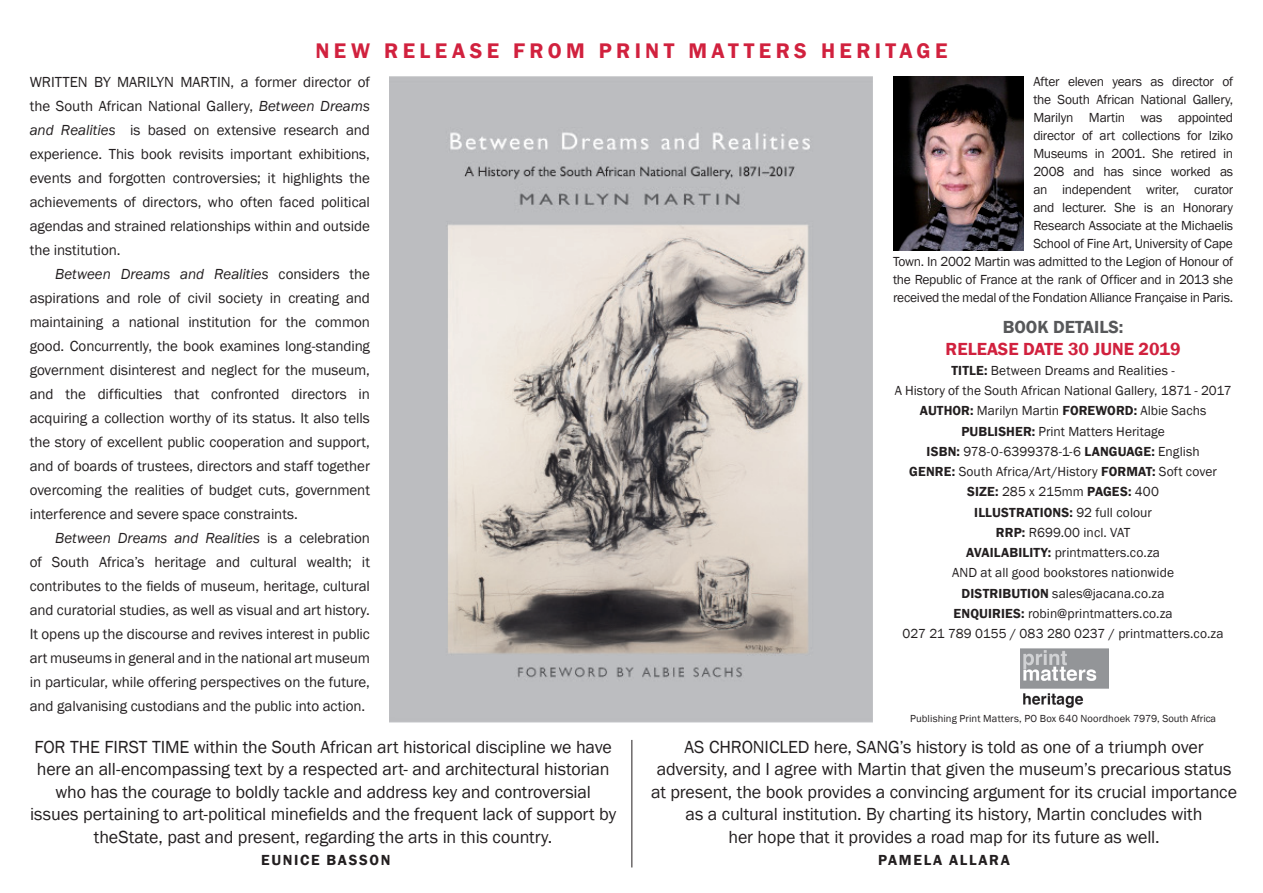
<style>
.page{position:relative;width:1263px;height:893px;background:#fff}
.page>*{position:absolute;margin:0;border:0;box-sizing:border-box;transform-origin:0 0}
.t1{font:600 21.75px "Franklin Gothic";letter-spacing:.2em;color:#d1213e}
.t2{font:18px/22.5px "Franklin Gothic";letter-spacing:-.01em;color:#231f20;text-align:center}
.t3{font:600 18px "Franklin Gothic";color:#d1213e}
.t4{font:600 18px "Franklin Gothic";color:#57585a}
.t5{font:15px/24px "Franklin Gothic";letter-spacing:-.005em;color:#231f20;text-align:justify}
.t6{font:600 15px "Franklin Gothic";letter-spacing:.11em;color:#231f20}
.t7{font:13.5px/18px "Franklin Gothic";color:#231f20;text-align:justify}
.t8{font:600 13.5px "Franklin Gothic";letter-spacing:.015em;color:#231f20}
.t9{font:10.5px "Franklin Gothic";letter-spacing:.01em;color:#231f20}
.s1{font-style:italic}
.s2{font-weight:600}
.s3{font-weight:400}
</style>
<div class="page">
<img style="left:1020px;top:648px;width:89px;height:60px">
<img style="left:389px;top:77px;width:484px;height:646px">
<hr style="left:631px;top:740px;width:1px;height:127px;background:#231f20">
<img style="left:893px;top:77px;width:131px;height:174px">
<p class="t1" style="left:316px;top:37px;width:633px">NEW RELEASE FROM PRINT MATTERS HERITAGE</p>
<p class="t5" style="left:30px;top:70px;width:342px">WRITTEN BY MARILYN MARTIN, a former director of the South African National Gallery, <span class="s1">Between Dreams and Realities</span> is based on extensive research and experience. This book revisits important exhibitions, events and forgotten controversies; it highlights the achievements of directors, who often faced political agendas and strained relationships within and outside the institution.</p>
<p class="t5" style="left:30px;top:262px;width:342px;text-indent:26px"><span class="s1">Between Dreams and Realities</span> considers the aspirations and role of civil society in creating and maintaining a national institution for the common good. Concurrently, the book examines long-standing government disinterest and neglect for the museum, and the difficulties that confronted directors in acquiring a collection worthy of its status. It also tells the story of excellent public cooperation and support, and of boards of trustees, directors and staff together overcoming the realities of budget cuts, government interference and severe space constraints.</p>
<p class="t5" style="left:30px;top:526px;width:342px;text-indent:26px"><span class="s1">Between Dreams and Realities</span> is a celebration of South Africa’s heritage and cultural wealth; it contributes to the fields of museum, heritage, cultural and curatorial studies, as well as visual and art history.<br>It opens up the discourse and revives interest in public art museums in general and in the national art museum in particular, while offering perspectives on the future, and galvanising custodians and the public into action.</p>
<p class="t2" style="left:34px;top:736px;width:579px">FOR THE FIRST TIME within the South African art historical discipline we have</p>
<p class="t2" style="left:37px;top:758px;width:574px">here an all-encompassing text by a respected art- and architectural historian</p>
<p class="t2" style="left:55px;top:781px;width:537px">who has the courage to boldly tackle and address key and controversial</p>
<p class="t2" style="left:30px;top:803px;width:587px">issues pertaining to art-political minefields and the frequent lack of support by theState, past and present, regarding the arts in this country.</p>
<p class="t6" style="left:261px;top:851px;width:131px">EUNICE BASSON</p>
<p class="t7" style="left:1033px;top:73px;width:201px">After eleven years as director of the South African National Gallery, Marilyn Martin was appointed director of art collections for Iziko Museums in 2001. She retired in 2008 and has since worked as an independent writer, curator and lecturer. She is an Honorary Research Associate at the Michaelis School of Fine Art, University of Cape</p>
<p class="t7" style="left:893px;top:253px;width:342px">Town. In 2002 Martin was admitted to the Legion of Honour of the Republic of France at the rank of Officer and in 2013 she received the medal of the Fondation Alliance Française in Paris.</p>
<p class="t4" style="left:1003px;top:316px;width:122px">BOOK DETAILS:</p>
<p class="t3" style="left:946px;top:337px;width:236px">RELEASE DATE 30 JUNE 2019</p>
<p class="t7" style="left:951px;top:362px;width:225px"><span class="s2">TITLE:</span> Between Dreams and Realities -</p>
<p class="t7" style="left:895px;top:382px;width:338px">A History of the South African National Gallery, 1871 - 2017</p>
<p class="t7" style="left:920px;top:402px;width:288px"><span class="s2">AUTHOR:</span> Marilyn Martin <span class="s2">FOREWORD:</span> Albie Sachs</p>
<p class="t7" style="left:961px;top:422px;width:205px"><span class="s2">PUBLISHER:</span> Print Matters Heritage</p>
<p class="t7" style="left:926px;top:443px;width:275px"><span class="s2">ISBN:</span> 978-0-6399378-1-6 <span class="s2">LANGUAGE:</span> English</p>
<p class="t7" style="left:909px;top:463px;width:309px"><span class="s2">GENRE:</span> South Africa/Art/History <span class="s2">FORMAT:</span> Soft cover</p>
<p class="t7" style="left:967px;top:483px;width:193px"><span class="s2">SIZE:</span> 285 x 215mm <span class="s2">PAGES:</span> 400</p>
<p class="t8" style="left:974px;top:504px;width:179px">ILLUSTRATIONS: <span class="s3">92 full colour</span></p>
<p class="t7" style="left:996px;top:524px;width:136px"><span class="s2">RRP:</span> R699.00 incl. VAT</p>
<p class="t7" style="left:966px;top:544px;width:195px"><span class="s2">AVAILABILITY:</span> printmatters.co.za</p>
<p class="t7" style="left:952px;top:564px;width:223px">AND at all good bookstores nationwide</p>
<p class="t7" style="left:961px;top:584px;width:205px"><span class="s2">DISTRIBUTION</span> sales@jacana.co.za</p>
<p class="t7" style="left:953px;top:605px;width:221px"><span class="s2">ENQUIRIES:</span> robin@printmatters.co.za</p>
<p class="t7" style="left:902px;top:625px;width:323px">027 21 789 0155 / 083 280 0237 / printmatters.co.za</p>
<p class="t9" style="left:910px;top:712px;width:308px">Publishing Print Matters, PO Box 640 Noordhoek 7979, South Africa</p>
<p class="t2" style="left:651px;top:736px;width:587px">AS CHRONICLED here, SANG’s history is told as one of a triumph over adversity, and I agree with Martin that given the museum’s precarious status at present, the book provides a convincing argument for its crucial importance as a cultural institution. By charting its history, Martin concludes with</p>
<p class="t2" style="left:728px;top:826px;width:433px">her hope that it provides a road map for its future as well.</p>
<p class="t6" style="left:878px;top:851px;width:134px">PAMELA ALLARA</p>
</div>
